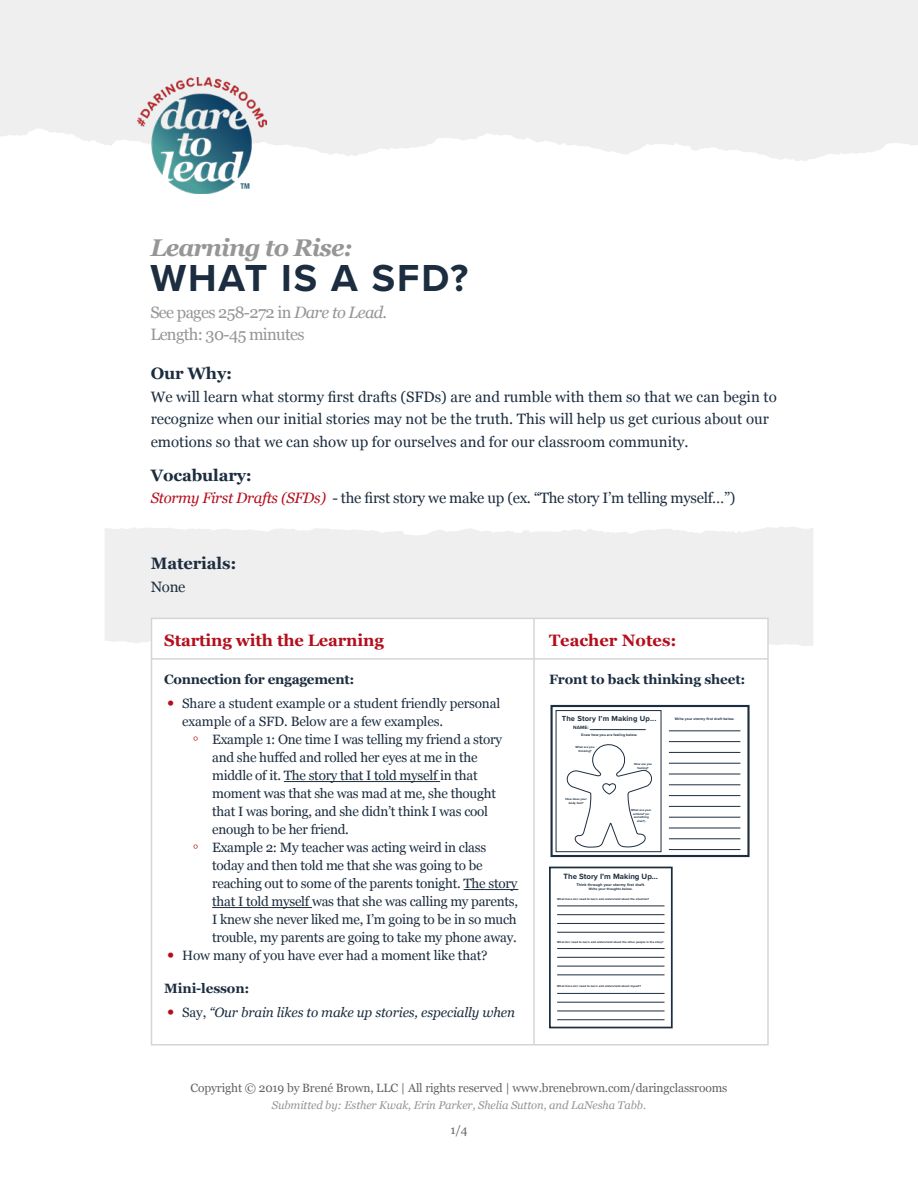
<style>
.page{position:relative;width:918px;height:1188px;background:#fff}
.page>*{position:absolute;margin:0;border:0;box-sizing:border-box;transform-origin:0 0}
.t1{font:700 39px "Proxima Nova";letter-spacing:.05em;color:#1c2d3f}
.t2{font:italic 700 24.15px "Georgia";letter-spacing:-.04em;color:#969696}
.t3{font:16.5px "Georgia";letter-spacing:-.04em;color:#969696}
.t4{font:700 16.5px "Georgia";letter-spacing:-.01em;color:#b40e1c}
.t5{font:700 16.5px "Georgia";letter-spacing:-.01em;color:#1c2d3f}
.t6{font:15px/22.5px "Georgia";color:#1c2d3f}
.t7{font:15px "Georgia";letter-spacing:-.02em;color:#1c2d3f}
.t8{font:13.5px/18px "Georgia";letter-spacing:-.02em;color:#1c2d3f}
.t9{font:700 13.5px "Georgia";letter-spacing:-.01em;color:#1c2d3f}
.t10{font:italic 13.5px "Georgia";letter-spacing:-.01em;color:#1c2d3f}
.t11{font:12px "Georgia";letter-spacing:-.01em;color:#636366}
.t12{font:italic 11.25px "Georgia";letter-spacing:-.01em;color:#939598}
.t13{font:700 7.95px "Proxima Nova";color:#1c2d3f}
.t14{font:700 7.65px "Proxima Nova";letter-spacing:.02em;color:#1c2d3f}
.t15{font:700 4.8px "Proxima Nova";color:#1c2d3f}
.t16{font:700 3.9px "Proxima Nova";letter-spacing:.02em;color:#1c2d3f}
.t17{font:700 3.6px "Proxima Nova";letter-spacing:.02em;color:#1c2d3f}
.t18{font:700 3.45px "Proxima Nova";letter-spacing:.02em;color:#1c2d3f}
.t19{font:700 3px/3.6px "Proxima Nova";letter-spacing:.02em;color:#1c2d3f;text-align:center}
.s1{font-style:italic}
.s2{font-style:italic;color:#b40e1c}
.s3{font-weight:700;font-style:italic;font-size:16.5px;color:#b40e1c}
.s4{font-weight:700;font-size:16.5px;color:#b40e1c}
.s5{font-style:normal}
</style>
<div class="page">
<div style="left:105px;top:527px;width:708px;height:120px;background:#efefef"></div>
<div style="left:151px;top:618px;width:618px;height:428px;background:#fff;border:2px solid #d5d5d5"></div>
<hr style="left:533px;top:618px;width:2px;height:426px;background:#d5d5d5">
<hr style="left:152px;top:658px;width:616px;height:2px;background:#d5d5d5">
<hr style="left:284px;top:781px;width:156px;height:1px;background:#1c2d3f">
<hr style="left:464px;top:889px;width:54px;height:1px;background:#1c2d3f">
<hr style="left:212px;top:907px;width:100px;height:1px;background:#1c2d3f">
<svg style="left:0;top:0;width:918px;height:161px;fill:#efefef"></svg>
<img style="left:137px;top:78px;width:129px;height:116px">
<div style="left:550px;top:705px;width:200px;height:152px;border:2px solid #1c2d3f"></div>
<hr style="left:590px;top:729px;width:56px;height:1px;background:#1c2d3f">
<hr style="left:669px;top:731px;width:71px;height:1px;background:#1c2d3f">
<hr style="left:669px;top:741px;width:71px;height:1px;background:#1c2d3f">
<hr style="left:669px;top:752px;width:71px;height:1px;background:#1c2d3f">
<hr style="left:669px;top:763px;width:71px;height:1px;background:#1c2d3f">
<hr style="left:669px;top:774px;width:71px;height:1px;background:#1c2d3f">
<hr style="left:669px;top:785px;width:71px;height:1px;background:#1c2d3f">
<hr style="left:669px;top:795px;width:71px;height:1px;background:#1c2d3f">
<hr style="left:669px;top:806px;width:71px;height:1px;background:#1c2d3f">
<hr style="left:669px;top:817px;width:71px;height:1px;background:#1c2d3f">
<hr style="left:669px;top:828px;width:71px;height:1px;background:#1c2d3f">
<hr style="left:669px;top:838px;width:71px;height:1px;background:#1c2d3f">
<hr style="left:669px;top:849px;width:71px;height:1px;background:#1c2d3f">
<div style="left:556px;top:710px;width:105px;height:142px;border:1px solid #1c2d3f"></div>
<div style="left:549px;top:867px;width:124px;height:161px;border:2px solid #1c2d3f"></div>
<hr style="left:557px;top:906px;width:108px;height:1px;background:#1c2d3f">
<hr style="left:557px;top:914px;width:108px;height:1px;background:#1c2d3f">
<hr style="left:557px;top:923px;width:108px;height:1px;background:#1c2d3f">
<hr style="left:557px;top:932px;width:108px;height:1px;background:#1c2d3f">
<hr style="left:557px;top:948px;width:108px;height:1px;background:#1c2d3f">
<hr style="left:557px;top:957px;width:108px;height:1px;background:#1c2d3f">
<hr style="left:557px;top:966px;width:108px;height:1px;background:#1c2d3f">
<hr style="left:557px;top:975px;width:108px;height:1px;background:#1c2d3f">
<hr style="left:557px;top:1002px;width:108px;height:1px;background:#1c2d3f">
<hr style="left:557px;top:993px;width:108px;height:1px;background:#1c2d3f">
<hr style="left:557px;top:1011px;width:108px;height:1px;background:#1c2d3f">
<hr style="left:557px;top:1019px;width:108px;height:1px;background:#1c2d3f">
<svg style="left:566px;top:744px;width:86px;height:104px"></svg>
<p class="t2" style="left:150px;top:230px;width:204px">Learning to Rise:</p>
<p class="t1" style="left:150px;top:249px;width:319px">WHAT IS A SFD?</p>
<p class="t3" style="left:150px;top:300px;width:238px">See pages 258-272 in <span class="s1">Dare to Lead</span>.</p>
<p class="t3" style="left:150px;top:323px;width:156px">Length: 30-45 minutes</p>
<p class="t5" style="left:151px;top:361px;width:83px">Our Why:</p>
<p class="t6" style="left:151px;top:385px;width:628px">We will learn what stormy first drafts (SFDs) are and rumble with them so that we can begin to recognize when our initial stories may not be the truth. This will help us get curious about our emotions so that we can show up for ourselves and for our classroom community.</p>
<p class="t5" style="left:151px;top:463px;width:103px">Vocabulary:</p>
<p class="t7" style="left:151px;top:487px;width:586px"><span class="s2">Stormy First Drafts (SFDs)</span> - the first story we make up (ex. “The story I’m telling myself…”)</p>
<p class="t5" style="left:151px;top:551px;width:87px">Materials:</p>
<p class="t6" style="left:151px;top:575px;width:36px">None</p>
<p class="t4" style="left:164px;top:628px;width:221px">Starting with the Learning</p>
<p class="t4" style="left:549px;top:628px;width:129px">Teacher Notes:</p>
<p class="t9" style="left:164px;top:670px;width:192px">Connection for engagement:</p>
<p class="t8" style="left:182px;top:694px;width:320px;text-indent:-15px"><span class="s3">•</span> Share a student example or a student friendly personal example of a SFD. Below are a few examples.</p>
<p class="t8" style="left:212px;top:730px;width:292px;text-indent:-20px"><span class="s3">◦</span> Example 1: One time I was telling my friend a story and she huffed and rolled her eyes at me in the middle of it. The story that I told myself in that moment was that she was mad at me, she thought that I was boring, and she didn’t think I was cool enough to be her friend.</p>
<p class="t8" style="left:212px;top:838px;width:307px;text-indent:-20px"><span class="s3">◦</span> Example 2: My teacher was acting weird in class today and then told me that she was going to be reaching out to some of the parents tonight. The story that I told myself was that she was calling my parents, I knew she never liked me, I’m going to be in so much trouble, my parents are going to take my phone away.</p>
<p class="t8" style="left:167px;top:946px;width:322px"><span class="s3">•</span> How many of you have ever had a moment like that?</p>
<p class="t9" style="left:164px;top:979px;width:87px">Mini-lesson:</p>
<p class="t10" style="left:167px;top:1003px;width:349px"><span class="s4">•</span> <span class="s5">Say,</span> “Our brain likes to make up stories, especially when</p>
<p class="t9" style="left:549px;top:670px;width:198px">Front to back thinking sheet:</p>
<p class="t14" style="left:562px;top:713px;width:96px">The Story I’m Making Up...</p>
<p class="t17" style="left:675px;top:716px;width:61px">Write your stormy first draft below.</p>
<p class="t15" style="left:573px;top:724px;width:17px">NAME:</p>
<p class="t17" style="left:581px;top:732px;width:58px">Draw how you are feeling below.</p>
<p class="t19" style="left:575px;top:746px;width:20px">What are you thinking?</p>
<p class="t19" style="left:565px;top:798px;width:23px">How does your body feel?</p>
<p class="t19" style="left:634px;top:763px;width:19px">How are you feeling?</p>
<p class="t19" style="left:631px;top:808px;width:22px">What are your actions? (or something else?)</p>
<p class="t13" style="left:564px;top:870px;width:96px">The Story I’m Making Up...</p>
<p class="t16" style="left:576px;top:882px;width:70px">Think through your stormy first draft.</p>
<p class="t18" style="left:589px;top:887px;width:45px">Write your thoughts below.</p>
<p class="t19" style="left:557px;top:897px;width:94px">What more do I need to learn and understand about the situation?</p>
<p class="t19" style="left:557px;top:940px;width:108px">What do I need to learn and understand about the other people in the story?</p>
<p class="t19" style="left:557px;top:984px;width:85px">What more do I need to learn and understand about myself?</p>
<p class="t11" style="left:191px;top:1079px;width:538px">Copyright © 2019 by Brené Brown, LLC | All rights reserved | www.brenebrown.com/daringclassrooms</p>
<p class="t12" style="left:272px;top:1097px;width:376px">Submitted by: Esther Kwak, Erin Parker, Shelia Sutton, and LaNesha Tabb.</p>
<p class="t11" style="left:450px;top:1121px;width:19px">1/4</p>
</div>
